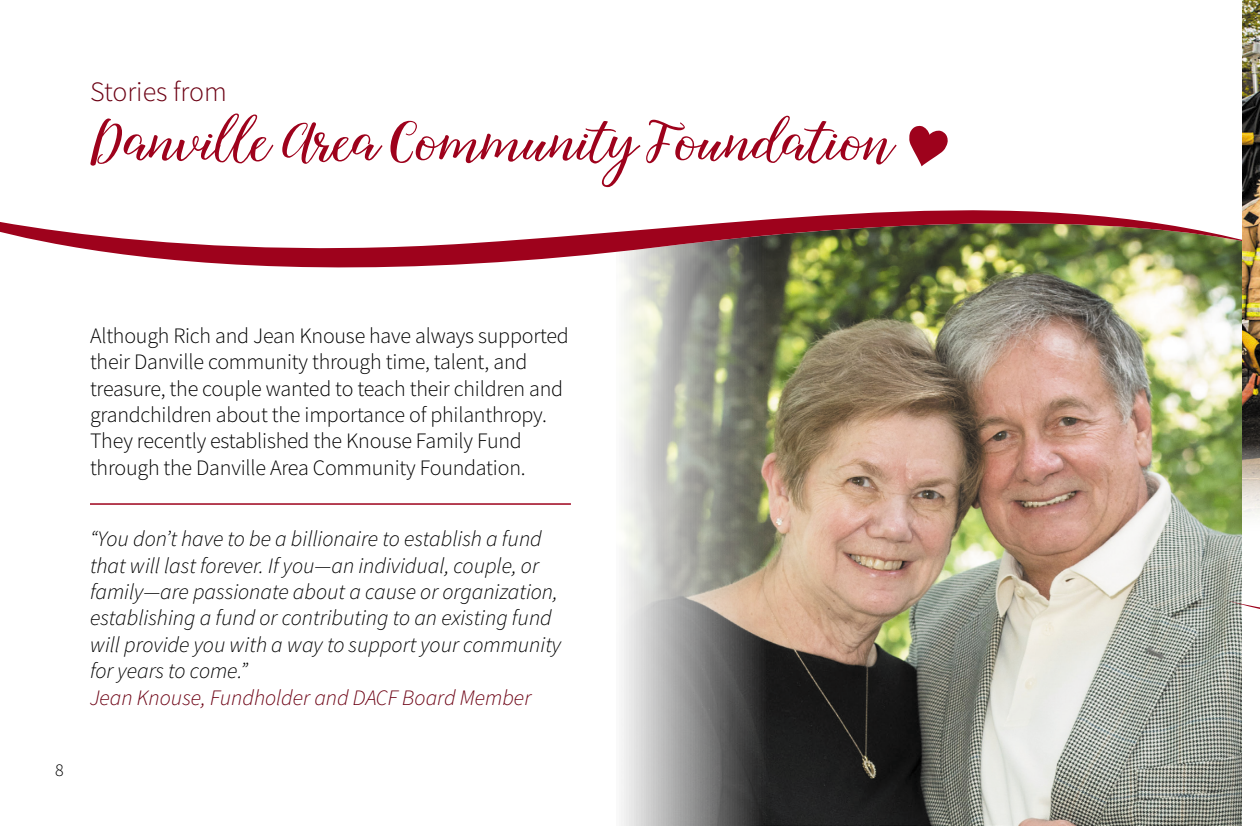
<style>
.page{position:relative;width:1260px;height:828px;background:#fff}
.page>*{position:absolute;margin:0;border:0;box-sizing:border-box;transform-origin:0 0}
.t1{font:56px "Nightcall Upright";letter-spacing:-.01em;color:#9e021c}
.t2{font:300 28px "Source Sans Pro";color:#6c0013}
.t3{font:300 22px/26.4px "Source Sans Pro";letter-spacing:-.01em;color:#000}
.t4{font:italic 300 22px/26.4px "Source Sans Pro";color:#000}
.t5{font:italic 300 22px "Source Sans Pro";color:#6c0013}
.t6{font:300 18px "Source Sans Pro";color:#000}
</style>
<div class="page">
<img style="left:621px;top:312px;width:621px;height:514px">
<svg style="left:909px;top:126px;width:39px;height:40px"></svg>
<img style="left:0;top:210px;width:1242px;height:102px">
<hr style="left:90px;top:503px;width:481px;height:2px;background:#9e021c">
<img style="left:1242px;top:0;width:18px;height:517px">
<svg style="left:1214px;top:536px;width:46px;height:134px"></svg>
<p class="t2" style="left:90px;top:74px;width:138px">Stories from</p>
<p class="t1" style="left:90px;top:108px;width:810px">Danville Area Community Foundation</p>
<p class="t6" style="left:55px;top:759px;width:10px">8</p>
<p class="t3" style="left:90px;top:322px;width:480px">Although Rich and Jean Knouse have always supported their Danville community through time, talent, and treasure, the couple wanted to teach their children and grandchildren about the importance of philanthropy.<br>They recently established the Knouse Family Fund through the Danville Area Community Foundation.</p>
<p class="t4" style="left:90px;top:526px;width:473px">“You don’t have to be a billionaire to establish a fund that will last forever. If you—an individual, couple, or family—are passionate about a cause or organization, establishing a fund or contributing to an existing fund will provide you with a way to support your community for years to come.”</p>
<p class="t5" style="left:90px;top:684px;width:443px">Jean Knouse, Fundholder and DACF Board Member</p>
</div>
